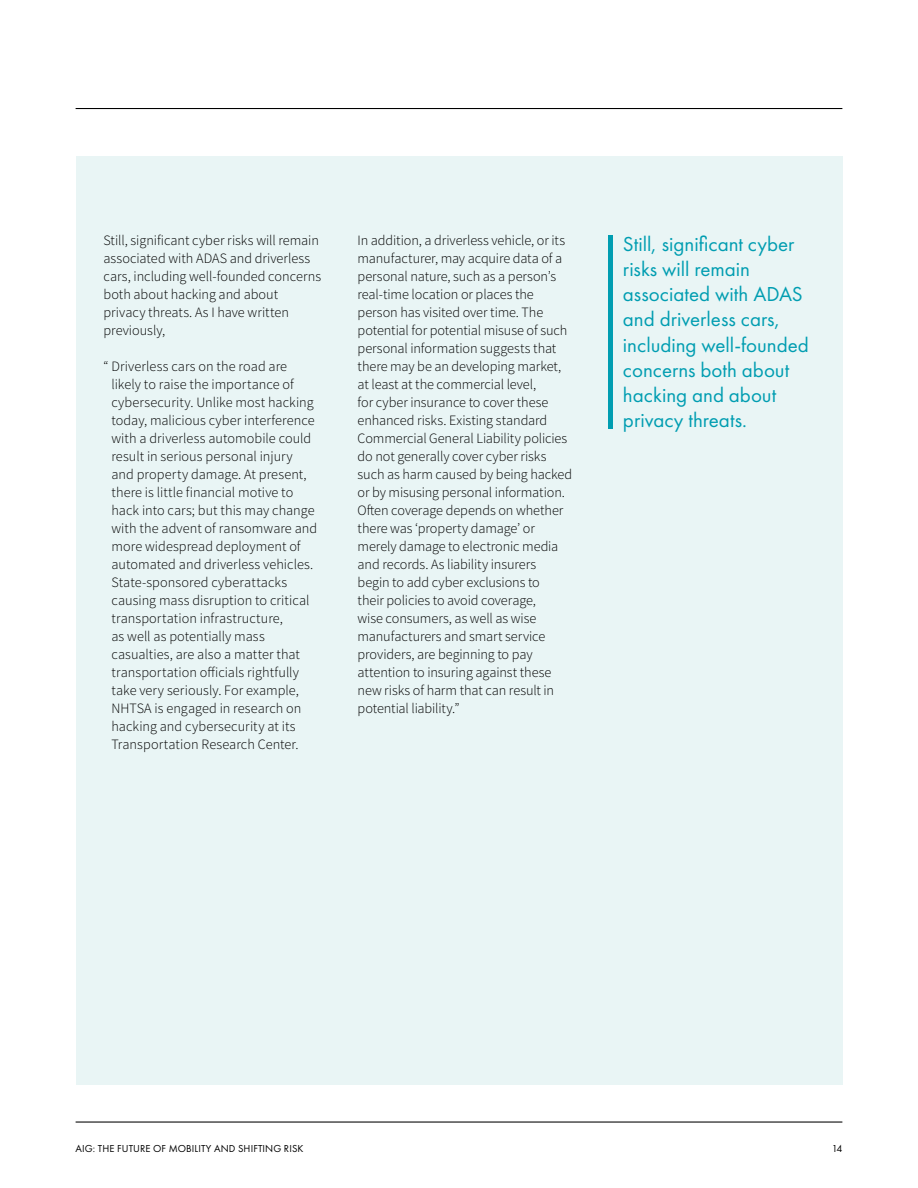
<style>
.page{position:relative;width:918px;height:1188px;background:#fff}
.page>*{position:absolute;margin:0;border:0;box-sizing:border-box;transform-origin:0 0}
.t1{font:21px/25.2px "Futura PT";color:#009db1}
.t2{font:300 14.25px/18px "Source Sans Pro";color:#000}
.t3{font:10.5px "Futura PT";letter-spacing:.01em;color:#000}
</style>
<div class="page">
<hr style="left:76px;top:108px;width:766px;height:1px;background:#000">
<hr style="left:76px;top:1122px;width:766px;height:1px;background:#000">
<div style="left:76px;top:157px;width:766px;height:928px;background:#e9f5f5"></div>
<div style="left:608px;top:235px;width:5px;height:193px;background:#009db1"></div>
<p class="t2" style="left:103px;top:232px;width:219px">Still, significant cyber risks will remain associated with ADAS and driverless cars, including well-founded concerns both about hacking and about privacy threats. As I have written previously,</p>
<p class="t2" style="left:111px;top:358px;width:207px;text-indent:-8px">“ Driverless cars on the road are likely to raise the importance of cybersecurity. Unlike most hacking today, malicious cyber interference with a driverless automobile could result in serious personal injury and property damage. At present, there is little financial motive to hack into cars; but this may change with the advent of ransomware and more widespread deployment of automated and driverless vehicles.<br>State-sponsored cyberattacks causing mass disruption to critical transportation infrastructure,<br>as well as potentially mass casualties, are also a matter that transportation officials rightfully take very seriously. For example, NHTSA is engaged in research on hacking and cybersecurity at its Transportation Research Center.</p>
<p class="t2" style="left:358px;top:232px;width:216px">In addition, a driverless vehicle, or its manufacturer, may acquire data of a personal nature, such as a person’s real-time location or places the person has visited over time. The potential for potential misuse of such personal information suggests that there may be an developing market, at least at the commercial level,<br>for cyber insurance to cover these enhanced risks. Existing standard Commercial General Liability policies do not generally cover cyber risks such as harm caused by being hacked or by misusing personal information.<br>Often coverage depends on whether there was ‘property damage’ or merely damage to electronic media and records. As liability insurers<br>begin to add cyber exclusions to<br>their policies to avoid coverage,<br>wise consumers, as well as wise manufacturers and smart service providers, are beginning to pay attention to insuring against these new risks of harm that can result in potential liability.”</p>
<h1 class="t1" style="left:623px;top:231px;width:187px">Still, significant cyber risks will remain associated with ADAS and driverless cars, including well-founded concerns both about hacking and about privacy threats.</h1>
<p class="t3" style="left:76px;top:1142px;width:229px">AIG: THE FUTURE OF MOBILITY AND SHIFTING RISK</p>
<p class="t3" style="left:832px;top:1142px;width:12px">14</p>
</div>
